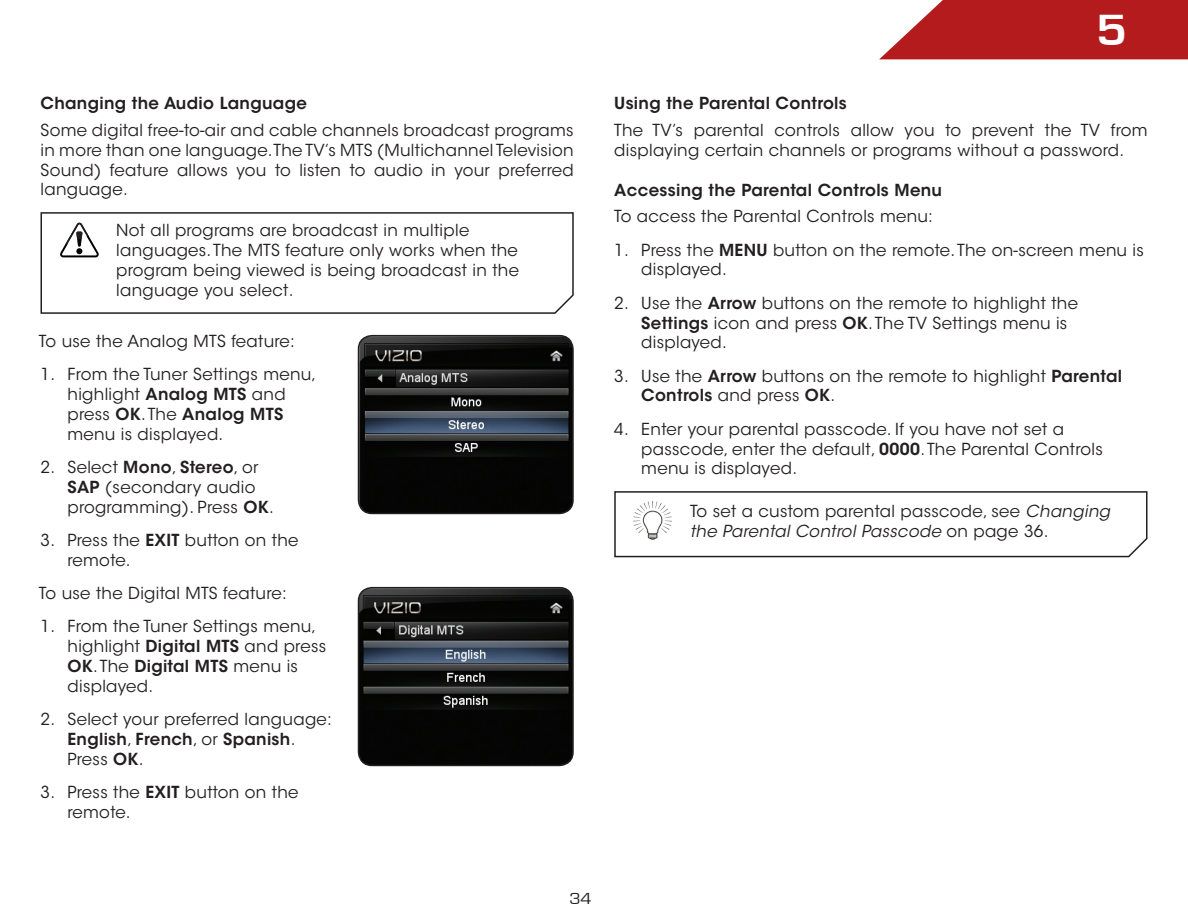
<style>
.page{position:relative;width:1188px;height:918px;background:#fff}
.page>*{position:absolute;margin:0;border:0;box-sizing:border-box;transform-origin:0 0}
.t1{font:700 45px "Eurostile";color:#fff;scale:1.1 1}
.t2{font:16.5px/19.8px "ITC Avant Garde Std";letter-spacing:.02em;color:#231f20}
.t3{font:600 16.5px "ITC Avant Garde Std";letter-spacing:.02em;color:#231f20}
.t4{font:16.5px "Eurostile";color:#231f20;scale:1.1 1}
.s1{font-weight:600}
.s2{font-style:italic}
</style>
<div class="page">
<svg style="left:879px;top:0;width:309px;height:59px;background:#bb3233"></svg>
<svg style="left:40px;top:212px;width:534px;height:102px"></svg>
<svg style="left:60px;top:220px;width:40px;height:40px"></svg>
<img style="left:358px;top:336px;width:214px;height:177px">
<div style="left:358px;top:335px;width:216px;height:179px;border:2px solid #231f20;border-radius:14px"></div>
<img style="left:358px;top:588px;width:214px;height:177px">
<div style="left:358px;top:587px;width:216px;height:179px;border:2px solid #231f20;border-radius:14px"></div>
<svg style="left:614px;top:491px;width:534px;height:67px"></svg>
<img style="left:628px;top:495px;width:49px;height:49px">
<p class="t3" style="left:40px;top:93px;width:268px">Changing the Audio Language</p>
<p class="t2" style="left:40px;top:120px;width:535px;text-align:justify">Some digital free-to-air and cable channels broadcast programs in more than one language. The TV’s MTS (Multichannel Television Sound) feature allows you to listen to audio in your preferred language.</p>
<p class="t2" style="left:116px;top:221px;width:404px">Not all programs are broadcast in multiple languages. The MTS feature only works when the program being viewed is being broadcast in the language you select.</p>
<p class="t2" style="left:39px;top:331px;width:258px">To use the Analog MTS feature:</p>
<p class="t2" style="left:67px;top:365px;width:250px;text-indent:-27px">1. From the Tuner Settings menu, highlight <span class="s1">Analog MTS</span> and press <span class="s1">OK</span>. The <span class="s1">Analog MTS </span>menu is displayed.</p>
<p class="t2" style="left:67px;top:457px;width:208px;text-indent:-27px">2. Select <span class="s1">Mono</span>, <span class="s1">Stereo</span>, or<br><span class="s1">SAP</span> (secondary audio programming). Press <span class="s1">OK</span>.</p>
<p class="t2" style="left:67px;top:530px;width:233px;text-indent:-27px">3. Press the <span class="s1">EXIT</span> button on the remote.</p>
<p class="t2" style="left:39px;top:583px;width:249px">To use the Digital MTS feature:</p>
<p class="t2" style="left:67px;top:617px;width:260px;text-indent:-27px">1. From the Tuner Settings menu, highlight <span class="s1">Digital MTS</span> and press<br><span class="s1">OK</span>. The <span class="s1">Digital MTS</span> menu is displayed.</p>
<p class="t2" style="left:67px;top:709px;width:266px;text-indent:-27px">2. Select your preferred language:<br><span class="s1">English</span>, <span class="s1">French</span>, or <span class="s1">Spanish</span>.<br>Press <span class="s1">OK</span>.</p>
<p class="t2" style="left:67px;top:782px;width:233px;text-indent:-27px">3. Press the <span class="s1">EXIT</span> button on the remote.</p>
<h1 class="t1" style="left:1096px;top:5px;width:30px">5</h1>
<p class="t3" style="left:614px;top:93px;width:234px">Using the Parental Controls</p>
<p class="t2" style="left:614px;top:120px;width:535px">The TV’s parental controls allow you to prevent the TV from displaying certain channels or programs without a password.</p>
<p class="t3" style="left:614px;top:179px;width:329px">Accessing the Parental Controls Menu</p>
<p class="t2" style="left:614px;top:207px;width:320px">To access the Parental Controls menu:</p>
<p class="t2" style="left:641px;top:240px;width:504px;text-indent:-27px">1. Press the <span class="s1">MENU</span> button on the remote. The on-screen menu is displayed.</p>
<p class="t2" style="left:641px;top:293px;width:438px;text-indent:-27px">2. Use the <span class="s1">Arrow</span> buttons on the remote to highlight the<br><span class="s1">Settings</span> icon and press <span class="s1">OK</span>. The TV Settings menu is displayed.</p>
<p class="t2" style="left:641px;top:366px;width:482px;text-indent:-27px">3. Use the <span class="s1">Arrow</span> buttons on the remote to highlight <span class="s1">Parental<br>Controls</span> and press <span class="s1">OK</span>.</p>
<p class="t2" style="left:641px;top:419px;width:463px;text-indent:-27px">4. Enter your parental passcode. If you have not set a passcode, enter the default, <span class="s1">0000</span>. The Parental Controls menu is displayed.</p>
<p class="t2" style="left:690px;top:502px;width:425px">To set a custom parental passcode, see <span class="s2">Changing the Parental Control Passcode</span> o n p a g e 3 6 .</p>
<p class="t4" style="left:569px;top:890px;width:22px">34</p>
</div>
